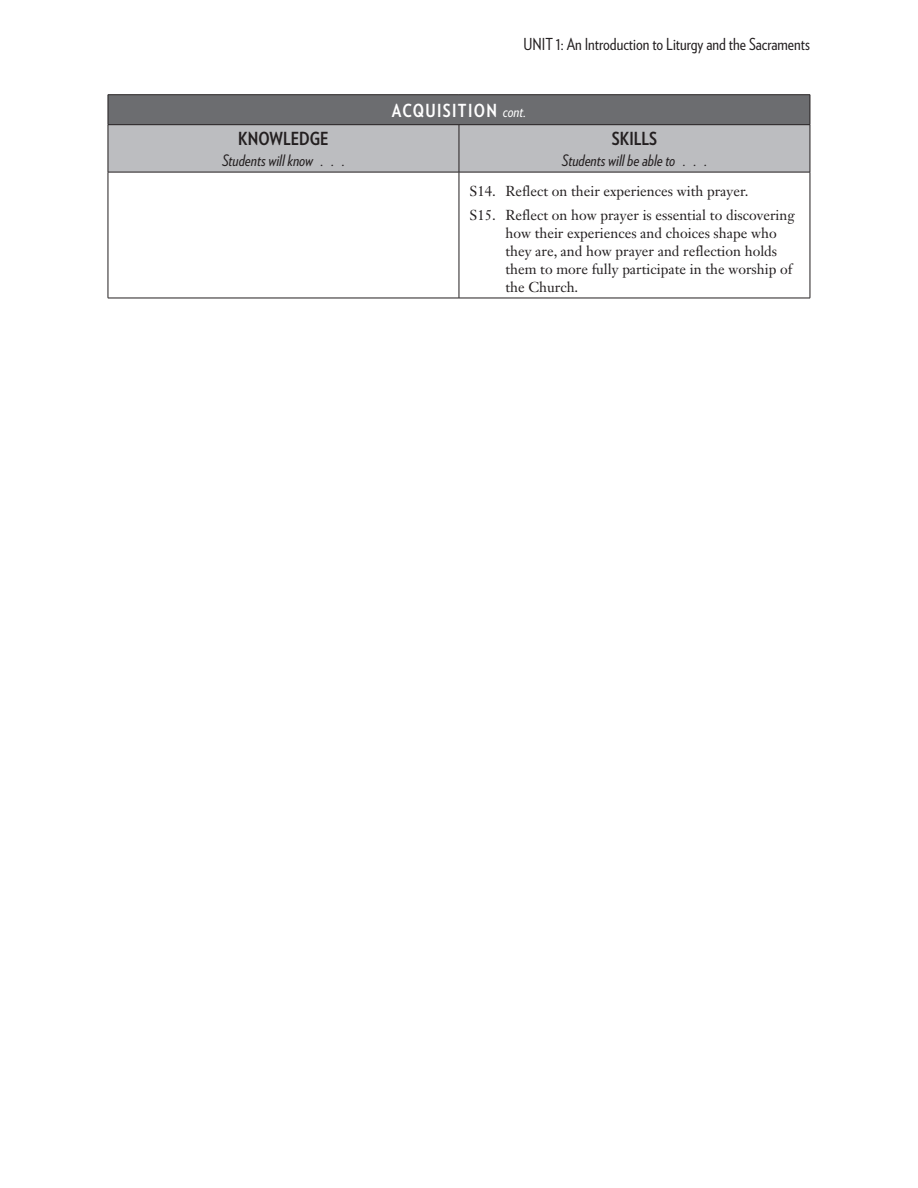
<style>
.page{position:relative;width:918px;height:1188px;background:#fff}
.page>*{position:absolute;margin:0;border:0;box-sizing:border-box;transform-origin:0 0}
.t1{font:700 18px "Verlag Condensed";letter-spacing:.075em;color:#fff}
.t2{font:700 18px "Verlag Condensed";color:#231f20}
.t3{font:16.5px "Verlag Condensed";color:#231f20}
.t4{font:italic 15.75px "Verlag Condensed";color:#231f20}
.t5{font:14.25px/18px "Janson Text LT Std";color:#231f20}
.s1{font-weight:400;font-style:italic;font-size:15px}
</style>
<div class="page">
<hr style="left:108px;top:94px;width:351px;height:1px;background:#231f20">
<hr style="left:459px;top:94px;width:351px;height:1px;background:#231f20">
<svg style="left:108px;top:95px;width:703px;height:77px;background:#9b9c9f"></svg>
<hr style="left:108px;top:124px;width:351px;height:1px;background:#231f20">
<hr style="left:108px;top:125px;width:1px;height:47px;background:#231f20">
<hr style="left:459px;top:124px;width:351px;height:1px;background:#231f20">
<hr style="left:459px;top:125px;width:1px;height:47px;background:#231f20">
<hr style="left:810px;top:125px;width:1px;height:47px;background:#231f20">
<hr style="left:108px;top:172px;width:351px;height:1px;background:#231f20">
<hr style="left:108px;top:172px;width:1px;height:126px;background:#231f20">
<hr style="left:459px;top:172px;width:351px;height:1px;background:#231f20">
<hr style="left:459px;top:172px;width:1px;height:126px;background:#231f20">
<hr style="left:810px;top:172px;width:1px;height:126px;background:#231f20">
<hr style="left:108px;top:298px;width:351px;height:1px;background:#231f20">
<hr style="left:459px;top:298px;width:351px;height:1px;background:#231f20">
<p class="t2" style="left:238px;top:125px;width:92px">KNOWLEDGE</p>
<p class="t4" style="left:222px;top:149px;width:124px">Students will know . . .</p>
<p class="t3" style="left:523px;top:33px;width:288px">UNIT 1: An Introduction to Liturgy and the Sacraments</p>
<p class="t1" style="left:392px;top:97px;width:136px">ACQUISITION <span class="s1">cont.</span></p>
<p class="t2" style="left:612px;top:125px;width:46px">SKILLS</p>
<p class="t4" style="left:562px;top:149px;width:147px">Students will be able to . . .</p>
<p class="t5" style="left:469px;top:179px;width:327px;line-height:24px">S14. Reflect on their experiences with prayer.<br>S15. Reflect on how prayer is essential to discovering</p>
<p class="t5" style="left:505px;top:224px;width:288px">how their experiences and choices shape who they are, and how prayer and reflection holds them to more fully participate in the worship of the Church.</p>
</div>
